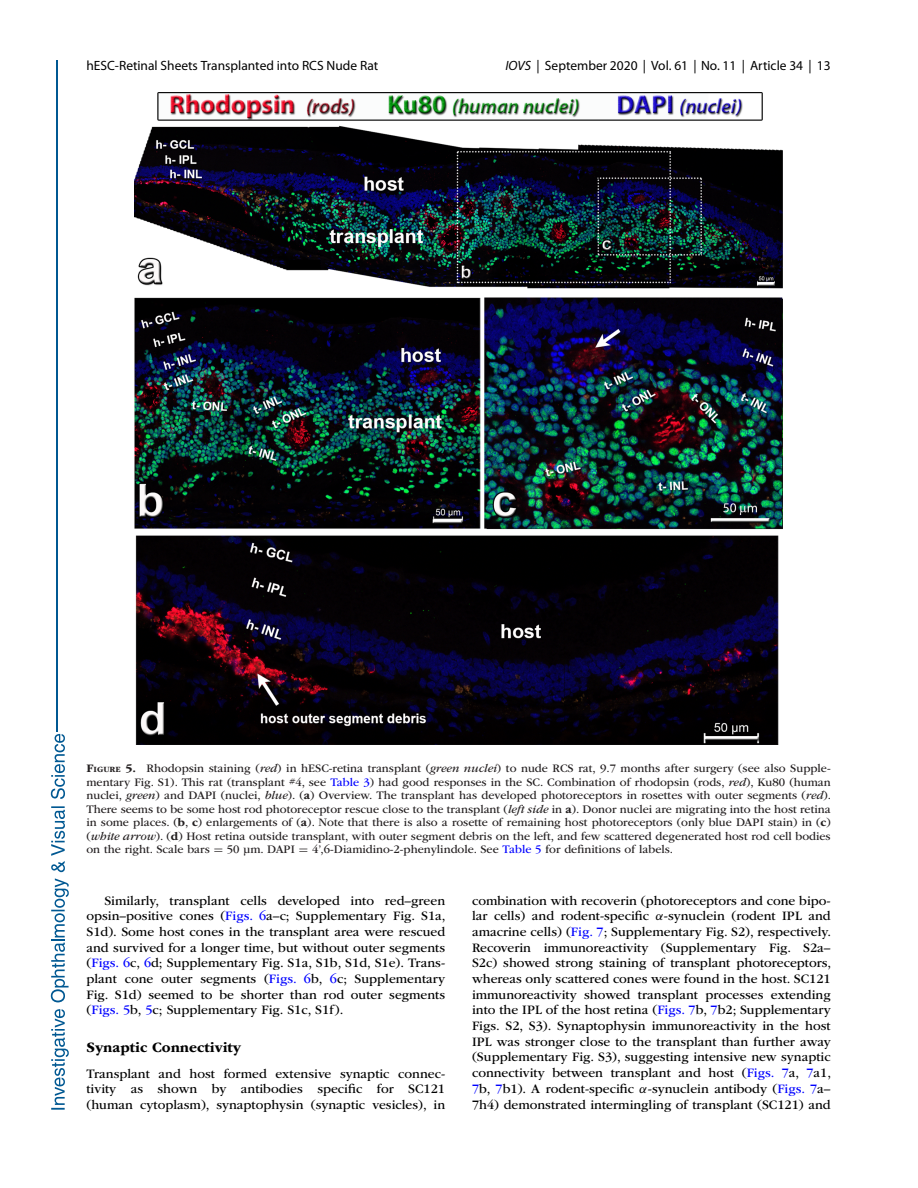
<style>
.page{position:relative;width:918px;height:1188px;background:#fff}
.page>*{position:absolute;margin:0;border:0;box-sizing:border-box;transform-origin:0 0}
.t1{font:700 15px "ITC Garamond Std";color:#000}
.t2{font:13.5px/15.8px "ITC Garamond Std";color:#000;text-align:justify}
.t3{font:13.5px "Myriad Pro";color:#000}
.t4{font:12px/13.5px "ITC Garamond Std";color:#231f20;text-align:justify}
.s1{font-style:italic}
.s2{font-weight:700}
.s3{font-weight:700;font-size:8.4px}
.s4{color:#00f}
.s5{font-family:"MTSY"}
.s6{font-family:"RMTMI"}
</style>
<div class="page">
<hr style="left:57px;top:60px;width:1px;height:672px;background:#005892">
<svg style="left:51px;top:734px;width:18px;height:376px"></svg>
<img style="left:135px;top:93px;width:648px;height:651px">
<p class="t3" style="left:86px;top:57px;width:293px">hESC-Retinal Sheets Transplanted into RCS Nude Rat</p>
<p class="t3" style="left:506px;top:57px;width:327px"><span class="s1">IOVS</span> | September 2020 | Vol. 61 | No. 11 | Article 34 | 13</p>
<p class="t4" style="left:86px;top:763px;width:746px"><span class="s2">F</span><span class="s3">IGURE</span> <span class="s2">5.</span> Rhodopsin staining (<span class="s1">red</span>) in hESC-retina transplant (<span class="s1">green nuclei</span>) to nude RCS rat, 9.7 months after surgery (see also Supple&shy;mentary Fig. S1). This rat (transplant #4, see <span class="s4">Table 3</span>) had good responses in the SC. Combination of rhodopsin (rods, <span class="s1">red</span>), Ku80 (human nuclei, <span class="s1">green</span>) and DAPI (nuclei, <span class="s1">blue</span>). (<span class="s2">a</span>) Overview. The transplant has developed photoreceptors in rosettes with outer segments (<span class="s1">red</span>).<br>There seems to be some host rod photoreceptor rescue close to the transplant (<span class="s1">left side</span> in <span class="s2">a</span>). Donor nuclei are migrating into the host retina in some places. (<span class="s2">b</span>, <span class="s2">c</span>) enlargements of (<span class="s2">a</span>). Note that there is also a rosette of remaining host photoreceptors (only blue DAPI stain) in (<span class="s2">c</span>) (<span class="s1">white arrow</span>). (<span class="s2">d</span>) Host retina outside transplant, with outer segment debris on the left, and few scattered degenerated host rod cell bodies on the right. Scale bars <span class="s5">=</span> 50 μm. DAPI <span class="s5">=</span> 4’,6-Diamidino-2-phenylindole. See <span class="s4">Table 5</span> for definitions of labels.</p>
<p class="t2" style="left:86px;top:893px;width:361px;text-indent:18px">Similarly, transplant cells developed into red–green opsin–positive cones (<span class="s4">Figs. 6</span>a–c; Supplementary Fig. S1a, S1d). Some host cones in the transplant area were rescued and survived for a longer time, but without outer segments (<span class="s4">Figs. 6</span>c, <span class="s4">6</span>d; Supplementary Fig. S1a, S1b, S1d, S1e). Trans&shy;plant cone outer segments (<span class="s4">Figs. 6</span>b, <span class="s4">6</span>c; Supplementary Fig. S1d) seemed to be shorter than rod outer segments (<span class="s4">Figs. 5</span>b, <span class="s4">5</span>c; Supplementary Fig. S1c, S1f).</p>
<p class="t1" style="left:86px;top:1042px;width:156px">Synaptic Connectivity</p>
<p class="t2" style="left:86px;top:1067px;width:360px">Transplant and host formed extensive synaptic connec&shy;tivity as shown by antibodies specific for SC121 (human cytoplasm), synaptophysin (synaptic vesicles), in</p>
<p class="t2" style="left:472px;top:893px;width:361px">combination with recoverin (photoreceptors and cone bipo&shy;lar cells) and rodent-specific <span class="s6">α</span>-synuclein (rodent IPL and amacrine cells) (<span class="s4">Fig. 7</span>; Supplementary Fig. S2), respectively.<br>Recoverin immunoreactivity (Supplementary Fig. S2a– S2c) showed strong staining of transplant photoreceptors, whereas only scattered cones were found in the host. SC121 immunoreactivity showed transplant processes extending into the IPL of the host retina (<span class="s4">Figs. 7</span>b, <span class="s4">7</span>b2; Supplementary Figs. S2, S3). Synaptophysin immunoreactivity in the host IPL was stronger close to the transplant than further away (Supplementary Fig. S3), suggesting intensive new synaptic connectivity between transplant and host (<span class="s4">Figs. 7</span>a, <span class="s4">7</span>a1, <span class="s4">7</span>b, <span class="s4">7</span>b1). A rodent-specific <span class="s6">α</span>-synuclein antibody (<span class="s4">Figs. 7</span>a– 7h4) demonstrated intermingling of transplant (SC121) and</p>
</div>
